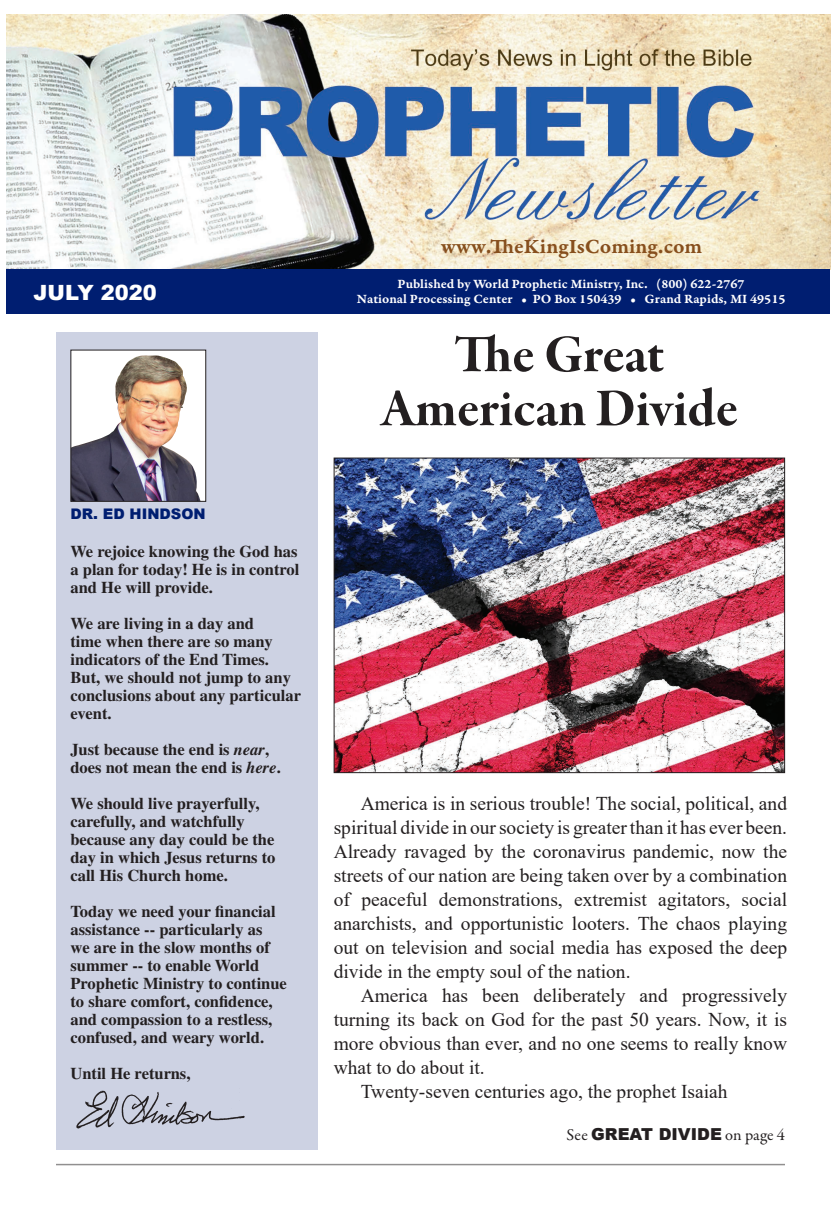
<style>
.page{position:relative;width:837px;height:1215px;background:#fff}
.page>*{position:absolute;margin:0;border:0;box-sizing:border-box;transform-origin:0 0}
.t1{font:54px "Garamond Premr Pro Bd Subh";color:#231f20}
.t2{font:21.6px "Garamond Premr Pro Smbd Capt";color:#874f1d}
.t3{font:900 21px "Arial";color:#fff}
.t4{font:19.5px/24px "Times New Roman";color:#231f20;text-align:justify}
.t5{font:700 16.5px/18px "Times";color:#231f20}
.t6{font:900 16.5px "Arial";color:#231f20}
.t7{font:900 14.55px "Arial";color:#001e71}
.t8{font:13.5px "Garamond Premr Pro Smbd Capt";color:#fff}
.s1{font-style:italic}
.s2{font-family:"Garamond Premr Pro";font-weight:400}
</style>
<div class="page">
<img style="left:7px;top:15px;width:823px;height:255px">
<div style="left:7px;top:270px;width:823px;height:44px;background:#001e71"></div>
<hr style="left:56px;top:1164px;width:729px;height:1px;background:#231f20">
<div style="left:56px;top:332px;width:261px;height:817px;background:#cdd2e3"></div>
<div style="left:71px;top:350px;width:135px;height:151px;background:#fff"></div>
<img style="left:72px;top:355px;width:128px;height:145px">
<div style="left:70px;top:350px;width:136px;height:152px;border:1px solid #231f20"></div>
<img style="left:76px;top:1090px;width:169px;height:39px">
<img style="left:336px;top:460px;width:447px;height:311px">
<div style="left:334px;top:458px;width:451px;height:315px;border:1px solid #231f20"></div>
<p class="t3" style="left:34px;top:280px;width:125px">JULY 2020</p>
<p class="t2" style="left:441px;top:233px;width:263px">www.TheKingIsComing.com</p>
<p class="t8" style="left:398px;top:276px;width:348px">Published by World Prophetic Ministry, Inc. (800) 622-2767</p>
<p class="t8" style="left:357px;top:291px;width:430px">National Processing Center • PO Box 150439 • Grand Rapids, MI 49515</p>
<p class="t1" style="left:455px;top:323px;width:211px">The Great</p>
<p class="t1" style="left:381px;top:377px;width:359px">American Divide</p>
<p class="t7" style="left:70px;top:504px;width:137px">DR. ED HINDSON</p>
<p class="t5" style="left:70px;top:543px;width:230px;text-align:justify">We rejoice knowing the God has a plan for today! He is in control and He will provide.</p>
<p class="t5" style="left:70px;top:615px;width:232px">We are living in a day and<br>time when there are so many indicators of the End Times.<br>But, we should not jump to any conclusions about any particular event.</p>
<p class="t5" style="left:70px;top:741px;width:212px">Just because the end is <span class="s1">near</span>, does not mean the end is <span class="s1">here</span>.</p>
<p class="t5" style="left:70px;top:795px;width:207px">We should live prayerfully, carefully, and watchfully because any day could be the day in which Jesus returns to call His Church home.</p>
<p class="t5" style="left:70px;top:903px;width:218px">Today we need your financial assistance -- particularly as<br>we are in the slow months of summer -- to enable World<br>Prophetic Ministry to continue to share comfort, confidence, and compassion to a restless, confused, and weary world.</p>
<p class="t5" style="left:70px;top:1065px;width:121px">Until He returns,</p>
<p class="t4" style="left:334px;top:791px;width:455px;text-indent:27px">America is in serious trouble! The social, political, and spiritual divide in our society is greater than it has ever been.<br>Already ravaged by the coronavirus pandemic, now the streets of our nation are being taken over by a combination of peaceful demonstrations, extremist agitators, social anarchists, and opportunistic looters. The chaos playing out on television and social media has exposed the deep divide in the empty soul of the nation.</p>
<p class="t4" style="left:334px;top:983px;width:455px;text-indent:27px">America has been deliberately and progressively turning its back on God for the past 50 years. Now, it is more obvious than ever, and no one seems to really know what to do about it.</p>
<p class="t4" style="left:361px;top:1079px;width:368px">Twenty-seven centuries ago, the prophet Isaiah</p>
<p class="t6" style="left:567px;top:1123px;width:220px"><span class="s2">See</span> GREAT DIVIDE <span class="s2">on page 4</span></p>
</div>
